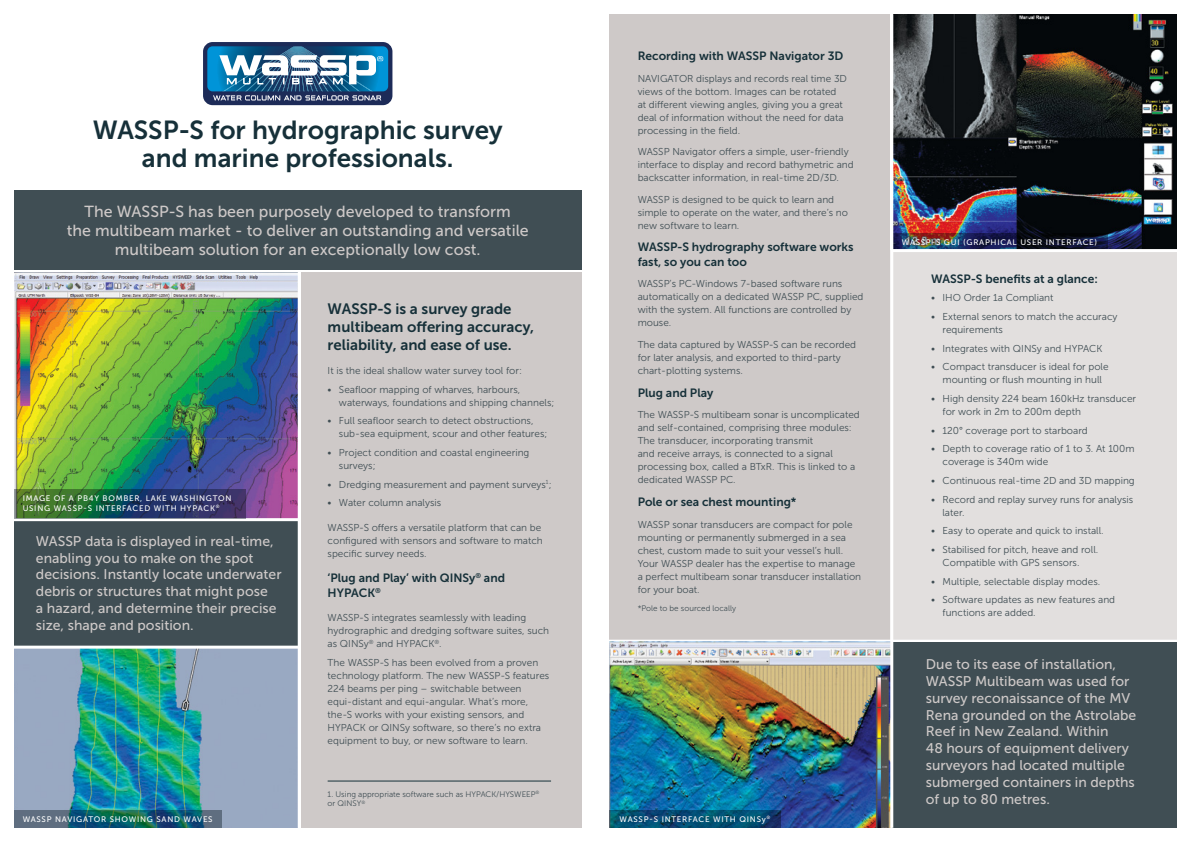
<style>
.page{position:relative;width:1191px;height:842px;background:#fff}
.page>*{position:absolute;margin:0;border:0;box-sizing:border-box;transform-origin:0 0}
.t1{font:26px/28px "Museo Sans 700";color:#163039;text-align:center}
.t2{font:16px/19.2px "Museo Sans 500";color:#cec9c8;text-align:center}
.t3{font:15px/18px "Museo Sans 700";color:#163039}
.t4{font:14px/16.8px "Museo Sans 500";color:#cec9c8}
.t5{font:12px/14.4px "Museo Sans 700";color:#163039}
.t6{font:10px/13px "Museo Sans 300";color:#404e54}
.t7{font:8px/9.6px "Museo Sans 500";letter-spacing:.09em;color:#fff}
.t8{font:8px/9.6px "Museo Sans 300";color:#404e54}
.t9{font:4.7px "Museo Sans 500";color:#fff}
</style>
<div class="page">
<div style="left:609px;top:14px;width:281px;height:639px;background:#cec9c8"></div>
<div style="left:301px;top:272px;width:280px;height:556px;background:#cec9c8"></div>
<div style="left:890px;top:251px;width:286px;height:577px;background:#e2dfde"></div>
<img style="left:893px;top:14px;width:283px;height:235px">
<div style="left:14px;top:190px;width:567px;height:79px;background:#404e54"></div>
<img style="left:14px;top:272px;width:284px;height:246px">
<div style="left:14px;top:520px;width:284px;height:129px;background:#404e54"></div>
<img style="left:14px;top:649px;width:284px;height:179px">
<hr style="left:8px;top:518px;width:290px;height:3px;background:#fff">
<hr style="left:8px;top:646px;width:290px;height:3px;background:#fff">
<hr style="left:604px;top:640px;width:578px;height:3px;background:#fff">
<svg style="left:203px;top:42px;width:189px;height:63px"></svg>
<svg style="left:14px;top:489px;width:231px;height:29px;background:#2b4e4f"></svg>
<svg style="left:14px;top:810px;width:208px;height:18px;background:#29606f"></svg>
<svg style="left:893px;top:233px;width:214px;height:16px;background:#21243e"></svg>
<img style="left:609px;top:642px;width:281px;height:186px">
<svg style="left:609px;top:810px;width:172px;height:18px;background:#054c71"></svg>
<div style="left:892px;top:642px;width:285px;height:186px;background:#404e54"></div>
<hr style="left:890px;top:14px;width:3px;height:814px;background:#fff">
<hr style="left:328px;top:781px;width:223px;height:1px;background:#163039">
<hr style="left:892px;top:249px;width:290px;height:3px;background:#fff">
<h1 class="t1" style="left:93px;top:116px;width:411px">WASSP-S for hydrographic survey and marine professionals.</h1>
<h2 class="t2" style="left:67px;top:202px;width:463px">The WASSP-S has been purposely developed to transform<br>the multibeam market - to deliver an outstanding and versatile multibeam solution for an exceptionally low cost.</h2>
<p class="t7" style="left:23px;top:493px;width:210px;text-indent:16px">ge of a PB4Y Bomber, Lake Washington using WASSP-S interfaced with HYPACK <sup>®</sup></p>
<p class="t7" style="left:23px;top:493px;width:6px">Ima</p>
<h3 class="t4" style="left:36px;top:533px;width:247px">WASSP data is displayed in real-time, enabling you to make on the spot decisions. I nstantly locate underwater debris or structures that might pose<br>a hazard, and determine their precise size, shape and position.</h3>
<h3 class="t3" style="left:328px;top:299px;width:208px">WASSP-S is a survey grade multibeam offering accuracy, reliability, and ease of use.</h3>
<p class="t6" style="left:328px;top:364px;width:196px">It is the ideal shallow water survey tool for:</p>
<p class="t6" style="left:339px;top:383px;width:217px;text-indent:-11px">• Seafloor mapping of wharves, harbours, waterways, foundations and shipping channels;</p>
<p class="t6" style="left:339px;top:414px;width:210px;text-indent:-11px">• Full seafloor search to detect obstructions, sub-sea equipment, scour and other features;</p>
<p class="t6" style="left:339px;top:446px;width:192px;text-indent:-11px">• Project condition and coastal engineering surveys;</p>
<p class="t6" style="left:328px;top:478px;width:225px">• Dredging measurement and payment surveys<sup>1</sup>;</p>
<p class="t6" style="left:328px;top:496px;width:115px">• Water column analysis</p>
<p class="t6" style="left:328px;top:521px;width:217px">WASSP-S offers a versatile platform that can be configured with sensors and software to match specific survey needs.</p>
<p class="t5" style="left:328px;top:571px;width:179px">‘Plug and Play’ with QINSy<sup>®</sup> and<br>HYPACK<sup>®</sup></p>
<p class="t6" style="left:328px;top:611px;width:223px">WASSP-S integrates seamlessly with leading hydrographic and dredging software suites, such as QINSy<sup>®</sup> and HYPACK<sup>®</sup>.</p>
<p class="t6" style="left:328px;top:656px;width:223px">The WASSP-S has been evolved from a proven technology platform. The new WASSP-S features 224 beams per ping – switchable between equi-distant and equi-angular. What’s more, the-S works with your existing sensors, and HYPACK or QINSy software, so there’s no extra equipment to buy, or new software to learn.</p>
<p class="t8" style="left:328px;top:789px;width:213px">1. Using appropriate software such as HYPACK/HYSWEEP<sup>® </sup>or QINSY<sup>®</sup></p>
<p class="t5" style="left:637px;top:49px;width:207px">Recording with WASSP Navigator 3D</p>
<p class="t6" style="left:637px;top:72px;width:211px">NAVIGATOR displays and records real time 3D views of the bottom. Images can be rotated at different viewing angles, giving you a great deal of information without the need for data processing in the field.</p>
<p class="t6" style="left:637px;top:145px;width:217px">WASSP Navigator offers a simple, user-friendly interface to display and record bathymetric and backscatter information, in real-time 2D/3D.</p>
<p class="t6" style="left:637px;top:193px;width:212px">WASSP is designed to be quick to learn and simple to operate on the water, and there’s no new software to learn.</p>
<p class="t5" style="left:637px;top:240px;width:217px">WASSP-S hydrography software works fast, so you can too</p>
<p class="t6" style="left:637px;top:277px;width:227px">WASSP’s PC-Windows 7-based software runs automatically on a dedicated WASSP PC, supplied with the system. All functions are controlled by mouse.</p>
<p class="t6" style="left:637px;top:338px;width:220px">The data captured by WASSP-S can be recorded for later analysis, and exported to third-party chart-plotting systems.</p>
<p class="t5" style="left:637px;top:385px;width:77px">Plug and Play</p>
<p class="t6" style="left:637px;top:408px;width:224px">The WASSP-S multibeam sonar is uncomplicated and self-contained, comprising three modules:<br>The transducer, incorporating transmit<br>and receive arrays, is connected to a signal processing box, called a BTxR. This is linked to a dedicated WASSP PC.</p>
<p class="t5" style="left:637px;top:495px;width:160px">Pole or sea chest mounting*</p>
<p class="t6" style="left:637px;top:518px;width:225px">WASSP sonar transducers are compact for pole mounting or permanently submerged in a sea chest, custom made to suit your vessel’s hull.<br>Your WASSP dealer has the expertise to manage a perfect multibeam sonar transducer installation for your boat.</p>
<p class="t8" style="left:637px;top:603px;width:100px">*Pole to be sourced locally</p>
<p class="t7" style="left:23px;top:814px;width:39px">WASSP Na</p>
<p class="t9" style="left:766px;top:815px;width:5px">®</p>
<p class="t7" style="left:67px;top:814px;width:146px">vigator showing sand waves</p>
<p class="t7" style="left:619px;top:814px;width:148px">WASSP-S I nterface with QINSy</p>
<p class="t7" style="left:902px;top:237px;width:48px">WASSP-S GUI</p>
<p class="t7" style="left:963px;top:237px;width:136px">(graphical user interface)</p>
<p class="t5" style="left:931px;top:271px;width:168px">WASSP-S benefits at a glance:</p>
<p class="t6" style="left:931px;top:291px;width:124px">• IHO Order 1a Compliant</p>
<p class="t6" style="left:942px;top:310px;width:176px;text-indent:-11px">• External senors to match the accuracy requirements</p>
<p class="t6" style="left:931px;top:342px;width:173px">• Integrates with QINSy and HYPACK</p>
<p class="t6" style="left:931px;top:360px;width:179px;text-align:center">• Compact transducer is ideal for pole mounting or flush mounting in hull</p>
<p class="t6" style="left:942px;top:392px;width:195px;text-indent:-11px">• High density 224 beam 160kHz transducer for work in 2m to 200m depth</p>
<p class="t6" style="left:931px;top:424px;width:158px">• 120° coverage port to starboard</p>
<p class="t6" style="left:942px;top:442px;width:194px;text-indent:-11px">• Depth to coverage ratio of 1 to 3. At 100m coverage is 340m wide</p>
<p class="t6" style="left:931px;top:474px;width:205px">• Continuous real-time 2D and 3D mapping</p>
<p class="t6" style="left:942px;top:493px;width:192px;text-indent:-11px">• Record and replay survey runs for analysis later.</p>
<p class="t6" style="left:931px;top:524px;width:174px">• Easy to operate and quick to install.</p>
<p class="t6" style="left:942px;top:543px;width:157px;text-indent:-11px">• Stabilised for pitch, heave and roll.<br>Compatible with GPS sensors.</p>
<p class="t6" style="left:931px;top:575px;width:171px">• Multiple, selectable display modes.</p>
<p class="t6" style="left:942px;top:593px;width:174px;text-indent:-11px">• Software updates as new features and functions are added.</p>
<p class="t4" style="left:926px;top:656px;width:212px">Due to its ease of installation,<br>WASSP Multibeam was used for survey reconaissance of the MV<br>Rena grounded on the Astrolabe<br>Reef in New Zealand. Within<br>48 hours of equipment delivery surveyors had located multiple submerged containers in depths of up to 80 metres.</p>
</div>
